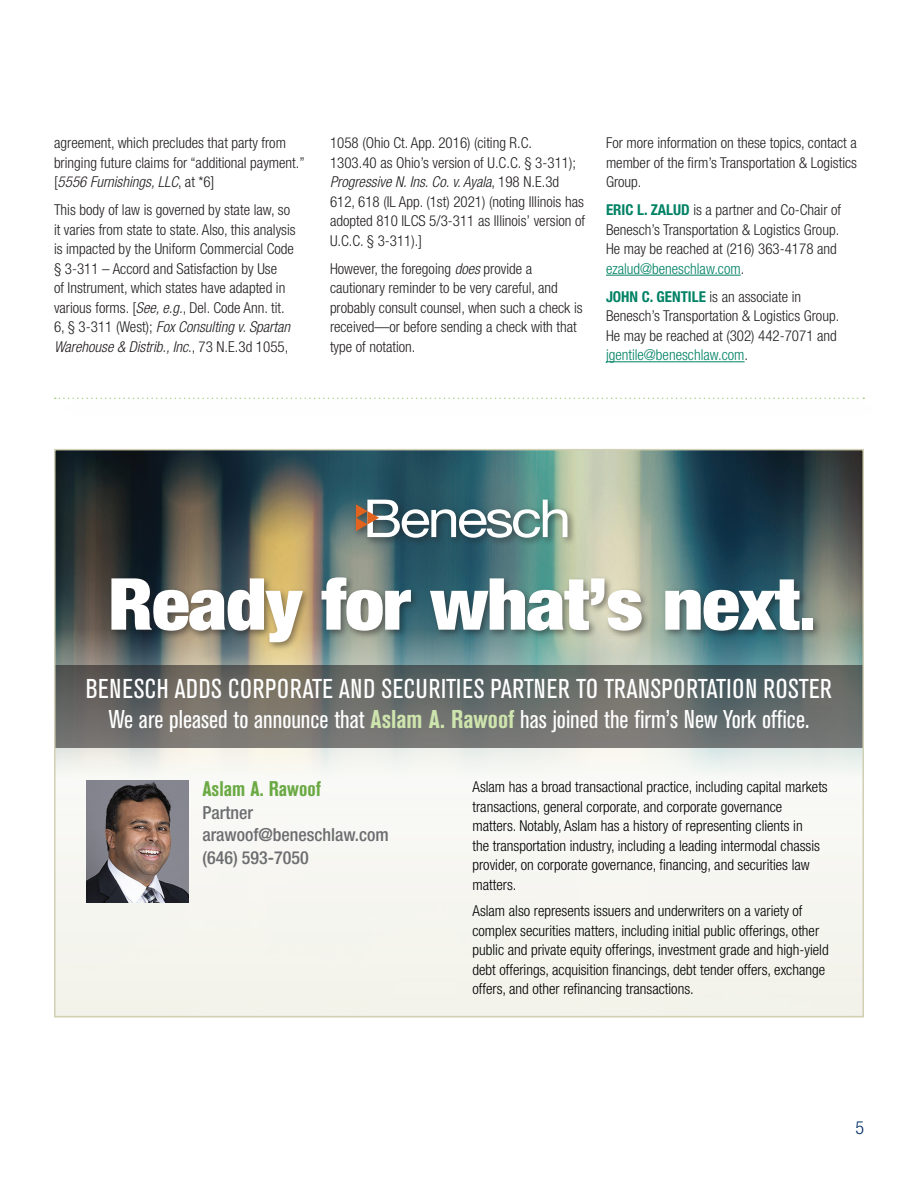
<style>
.page{position:relative;width:918px;height:1188px;background:#fff}
.page>*{position:absolute;margin:0;border:0;box-sizing:border-box;transform-origin:0 0}
.t1{font:900 condensed 71.85px "Helvetica Neue";letter-spacing:-.02em;color:#fff;scale:1.1 1}
.t2{font:condensed 27px "Akzidenz Grotesk BE";letter-spacing:.02em;color:#fff}
.t3{font:condensed 25.5px "Akzidenz Grotesk BE";color:#fff}
.t4{font:700 condensed 21px "Akzidenz Grotesk BE";color:#6aa943}
.t5{font:500 condensed 18px/22.5px "Helvetica Neue";color:#6c6d70}
.t6{font:300 condensed 18px "Helvetica Neue";color:#002e64}
.Text_10_13_HNLightCo{font:300 condensed 15px/19.5px "Helvetica Neue";color:#231f20}
.t7{font:300 condensed 15px/19.5px "Helvetica Neue";color:#000}
.s1{font-style:italic}
.s2{font-weight:700;color:#008265}
.s3{color:#008265}
.s4{font-weight:700}
.s5{font-weight:700;color:#cee4ad}
</style>
<div class="page">
<hr style="left:606px;top:275px;width:135px;height:1px;background:#008265">
<hr style="left:606px;top:361px;width:139px;height:1px;background:#008265">
<img style="left:57px;top:452px;width:804px;height:562px">
<svg style="left:57px;top:665px;width:804px;height:83px;background:#6a6d69"></svg>
<div style="left:108px;top:574px;width:714px;height:78px;background:#231f20;opacity:.5"></div>
<div style="left:352px;top:496px;width:225px;height:51px;background:#231f20;opacity:.5"></div>
<svg style="left:356px;top:500px;width:211px;height:38px"></svg>
<img style="left:87px;top:780px;width:102px;height:122px">
<svg style="left:55px;top:398px;width:809px;height:1px"></svg>
<p class="Text_10_13_HNLightCo" style="left:54px;top:133px;width:252px">agreement, which precludes that party from bringing future claims for “additional payment.” [<span class="s1">5556 Furnishings, LLC</span>, at *6]</p>
<p class="Text_10_13_HNLightCo" style="left:54px;top:200px;width:243px">This body of law is governed by state law, so it varies from state to state. Also, this analysis is impacted by the Uniform Commercial Code § 3-311 – Accord and Satisfaction by Use<br>of Instrument, which states have adapted in various forms. [<span class="s1">See, e.g.</span>, Del. Code Ann. tit.<br>6, § 3-311 (West); <span class="s1">Fox Consulting v. Spartan Warehouse &amp; Distrib., Inc</span>., 73 N.E.3d 1055,</p>
<p class="Text_10_13_HNLightCo" style="left:330px;top:133px;width:257px">1058 (Ohio Ct. App. 2016) (citing R.C.<br>1303.40 as Ohio’s version of U.C.C. § 3-311); <span class="s1">Progressive N. Ins. Co. v. Ayala</span>, 198 N.E.3d 612, 618 (IL App. (1st) 2021) (noting Illinois has adopted 810 ILCS 5/3-311 as Illinois’ version of U.C.C. § 3-311).]</p>
<p class="Text_10_13_HNLightCo" style="left:330px;top:258px;width:254px">However, the foregoing <span class="s1">does</span> provide a cautionary reminder to be very careful, and probably consult counsel, when such a check is received—or before sending a check with that type of notation.</p>
<p class="Text_10_13_HNLightCo" style="left:606px;top:133px;width:253px;text-align:justify">For more information on these topics, contact a member of the firm’s Transportation &amp; Logistics Group.</p>
<p class="Text_10_13_HNLightCo" style="left:606px;top:200px;width:237px"><span class="s2">ERIC L. ZALUD</span> is a partner and Co-Chair of Benesch’s Transportation &amp; Logistics Group.<br>He may be reached at (216) 363-4178 and <span class="s3">ezalud@beneschlaw.com</span>.</p>
<p class="Text_10_13_HNLightCo" style="left:606px;top:287px;width:235px"><span class="s2">JOHN C. GENTILE</span> is an associate in Benesch’s Transportation &amp; Logistics Group.<br>He may be reached at (302) 442-7071 and <span class="s3">jgentile@beneschlaw.com</span>.</p>
<p class="t1" style="left:108px;top:560px;width:646px">Ready for what’s next<span class="s4">.</span></p>
<p class="t2" style="left:86px;top:673px;width:748px">BENESCH ADDS CORPORATE AND SECURITIES PARTNER TO TRANSPORTATION ROSTER</p>
<p class="t3" style="left:109px;top:705px;width:702px">We are pleased to announce that <span class="s5">Aslam A. Rawoof</span> has joined the firm’s New York office.</p>
<p class="t4" style="left:202px;top:777px;width:120px">Aslam A. Rawoof</p>
<p class="t5" style="left:202px;top:801px;width:188px">Partner arawoof@beneschlaw.com (646) 593-7050</p>
<p class="t7" style="left:472px;top:777px;width:357px">Aslam has a broad transactional practice, including capital markets transactions, general corporate, and corporate governance matters. Notably, Aslam has a history of representing clients in<br>the transportation industry, including a leading intermodal chassis provider, on corporate governance, financing, and securities law matters.</p>
<p class="t7" style="left:472px;top:901px;width:358px">Aslam also represents issuers and underwriters on a variety of complex securities matters, including initial public offerings, other public and private equity offerings, investment grade and high-yield debt offerings, acquisition financings, debt tender offers, exchange offers, and other refinancing transactions.</p>
<p class="t6" style="left:855px;top:1117px;width:10px">5</p>
</div>
